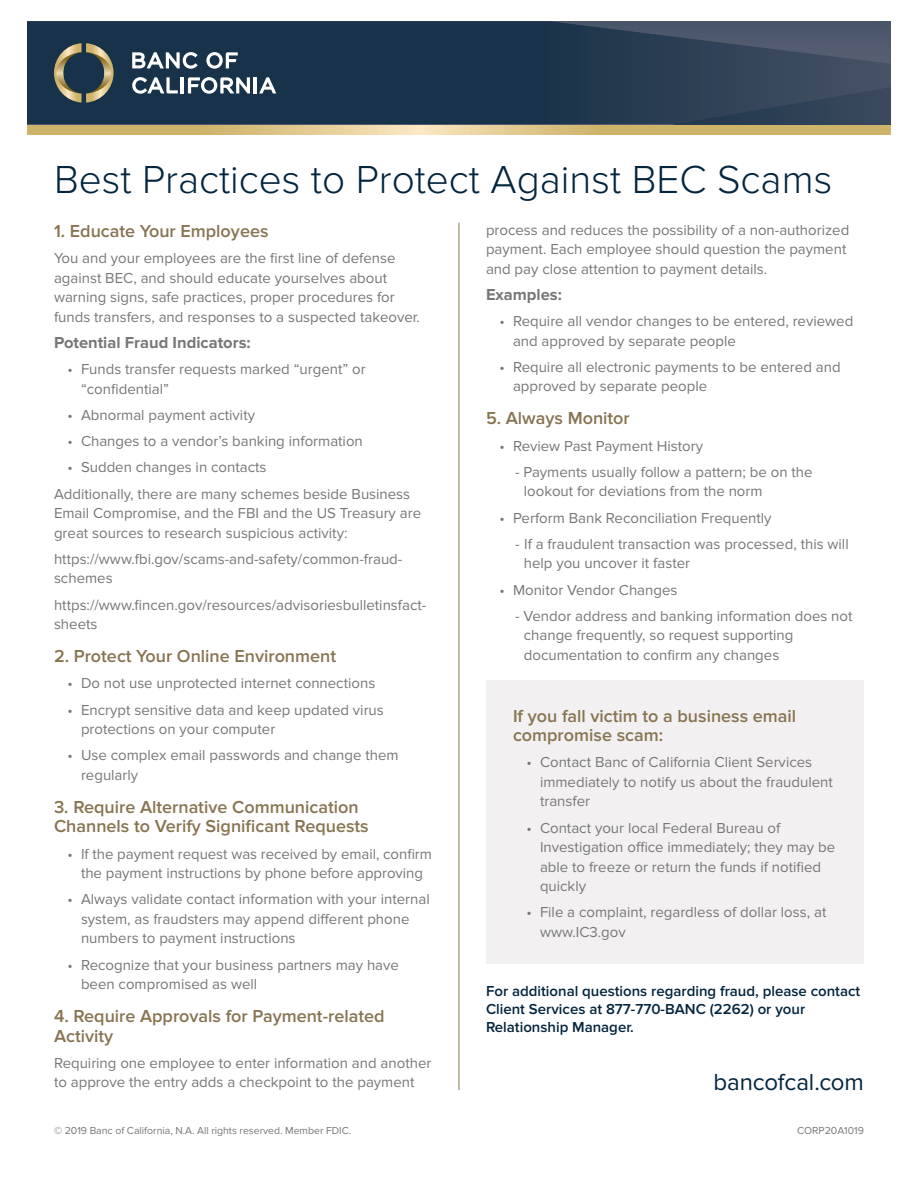
<style>
.page{position:relative;width:918px;height:1188px;background:#fff}
.page>*{position:absolute;margin:0;border:0;box-sizing:border-box;transform-origin:0 0}
.t1{font:300 40.5px "Proxima Nova";color:#03253e}
.t2{font:24px "Proxima Nova";letter-spacing:-.005em;color:#03253e}
.t3{font:600 18px/19.5px "Proxima Nova";color:#877451}
.t4{font:700 16.5px "Proxima Nova";color:#77777a}
.t5{font:15px/19.5px "Proxima Nova";color:#77777a}
.t6{font:600 15px/18px "Proxima Nova";color:#03253e}
.t7{font:10.5px "Proxima Nova";color:#77777a}
</style>
<div class="page">
<div style="left:486px;top:680px;width:378px;height:284px;background:#f3f0f1"></div>
<svg style="left:27px;top:124px;width:864px;height:11px;background:#cab57c"></svg>
<hr style="left:459px;top:223px;width:1px;height:867px;background:#877451">
<svg style="left:27px;top:22px;width:864px;height:21px;background:#283d53"></svg>
<svg style="left:27px;top:43px;width:864px;height:81px;background:#2b4054"></svg>
<h1 class="t1" style="left:54px;top:156px;width:780px">Best Practices to Protect Against BEC Scams</h1>
<p class="t3" style="left:54px;top:222px;width:216px">1. Educate Your Employees</p>
<p class="t5" style="left:54px;top:249px;width:368px">You and your employees are the frst line of defense against BEC, and should educate yourselves about warning signs, safe practices, proper procedures for funds transfers, and responses to a suspected takeover.</p>
<p class="t4" style="left:54px;top:333px;width:198px">Potential Fraud Indicators:</p>
<p class="t5" style="left:81px;top:360px;width:286px;text-indent:-14px">• Funds transfer requests marked “urgent” or “confdential”</p>
<p class="t5" style="left:68px;top:405px;width:189px">• Abnormal payment activity</p>
<p class="t5" style="left:68px;top:432px;width:297px">• Changes to a vendor’s banking information</p>
<p class="t5" style="left:68px;top:458px;width:201px">• Sudden changes in contacts</p>
<p class="t5" style="left:54px;top:484px;width:369px">Additionally, there are many schemes beside Business<br>Email Compromise, and the FBI and the US Treasury are great sources to research suspicious activity:</p>
<p class="t5" style="left:54px;top:549px;width:350px">https://www.fi.gov/scams-and-safety/common-fraud&shy;schemes</p>
<p class="t5" style="left:54px;top:595px;width:374px">https://www.fncen.gov/resources/advisoriesbulletinsfact&shy;sheets</p>
<p class="t3" style="left:54px;top:647px;width:284px">2. Protect Your Online Environment</p>
<p class="t5" style="left:68px;top:674px;width:309px">• Do not use unprotected internet connections</p>
<p class="t5" style="left:81px;top:700px;width:304px;text-indent:-14px">• Encrypt sensitive data and keep updated virus protections on your computer</p>
<p class="t5" style="left:81px;top:746px;width:319px;text-indent:-14px">• Use complex email passwords and change them regularly</p>
<p class="t3" style="left:54px;top:798px;width:316px">3. Require Alternative Communication<br>Channels to Verify Signifcant Requests</p>
<p class="t5" style="left:68px;top:844px;width:366px;text-align:center">• If the payment request was received by email, confrm the payment instructions by phone before approving</p>
<p class="t5" style="left:81px;top:890px;width:350px;text-indent:-14px">• Always validate contact information with your internal system, as fraudsters may append diferent phone numbers to payment instructions</p>
<p class="t5" style="left:81px;top:955px;width:319px;text-indent:-14px">• Recognize that your business partners may have been compromised as well</p>
<p class="t3" style="left:54px;top:1007px;width:332px">4. Require Approvals for Payment-related<br>Activity</p>
<p class="t5" style="left:54px;top:1053px;width:379px">Requiring one employee to enter information and another to approve the entry adds a checkpoint to the payment</p>
<p class="t7" style="left:54px;top:1124px;width:299px">© 2019 Banc of California, N.A. All rights reserved. Member FDIC.</p>
<p class="t5" style="left:486px;top:220px;width:365px">process and reduces the possibility of a non-authorized payment. Each employee should question the payment and pay close attention to payment details.</p>
<p class="t4" style="left:486px;top:285px;width:77px">Examples:</p>
<p class="t5" style="left:513px;top:312px;width:342px;text-indent:-14px">• Require all vendor changes to be entered, reviewed and approved by separate people</p>
<p class="t5" style="left:513px;top:357px;width:329px;text-indent:-14px">• Require all electronic payments to be entered and approved by separate people</p>
<p class="t3" style="left:486px;top:409px;width:145px">5. Always Monitor</p>
<p class="t5" style="left:500px;top:436px;width:205px">• Review Past Payment History</p>
<p class="t5" style="left:524px;top:462px;width:290px;text-indent:-9px">- Payments usually follow a pattern; be on the lookout for deviations from the norm</p>
<p class="t5" style="left:500px;top:508px;width:274px">• Perform Bank Reconciliation Frequently</p>
<p class="t5" style="left:524px;top:534px;width:326px;text-indent:-9px">- If a fraudulent transaction was processed, this will help you uncover it faster</p>
<p class="t5" style="left:500px;top:580px;width:179px">• Monitor Vendor Changes</p>
<p class="t5" style="left:524px;top:606px;width:330px;text-indent:-9px">- Vendor address and banking information does not change frequently, so request supporting documentation to confrm any changes</p>
<p class="t3" style="left:513px;top:706px;width:285px">If you fall victim to a business email compromise scam:</p>
<p class="t5" style="left:540px;top:753px;width:294px;text-indent:-14px">• Contact Banc of California Client Services immediately to notify us about the fraudulent transfer</p>
<p class="t5" style="left:540px;top:818px;width:297px;text-indent:-14px">• Contact your local Federal Bureau of Investigation ofce immediately; they may be able to freeze or return the funds if notifed quickly</p>
<p class="t5" style="left:540px;top:903px;width:288px;text-indent:-14px">• File a complaint, regardless of dollar loss, at www.IC3.gov</p>
<p class="t6" style="left:486px;top:982px;width:376px">For additional questions regarding fraud, please contact<br>Client Services at 877-770-BANC (2262) or your<br>Relationship Manager.</p>
<h2 class="t2" style="left:713px;top:1068px;width:152px">bancofcal.com</h2>
<p class="t7" style="left:797px;top:1124px;width:68px">CORP20A1019</p>
</div>
